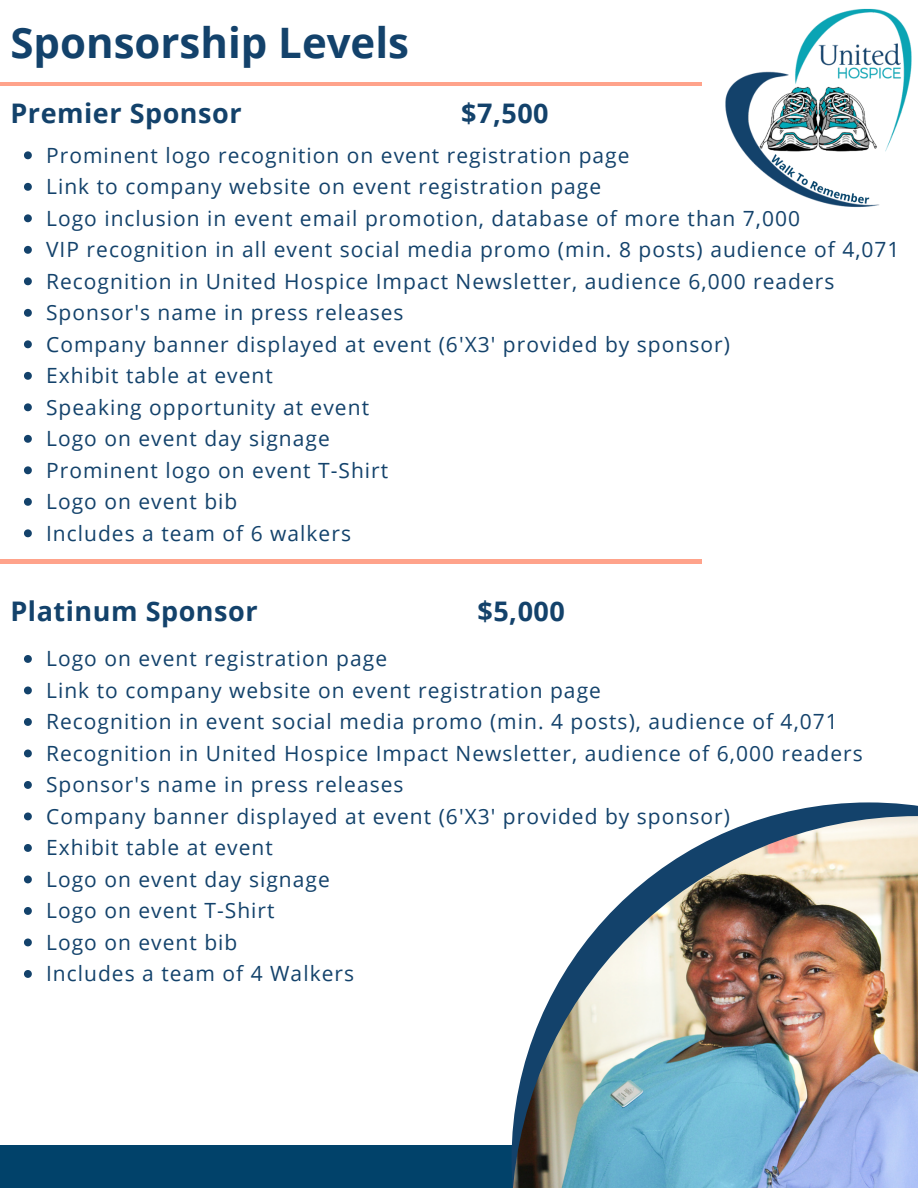
<style>
.page{position:relative;width:918px;height:1188px;background:#fff}
.page>*{position:absolute;margin:0;border:0;box-sizing:border-box;transform-origin:0 0}
.t1{font:700 42px "Open Sans";color:#13426b}
.t2{font:700 27px "Open Sans";letter-spacing:.02em;color:#13426b}
.t3{font:21px "Open Sans";letter-spacing:.05em;color:#13426b}
</style>
<div class="page">
<hr style="left:0;top:83px;width:702px;height:3px;background:#ffa38b">
<div style="left:0;top:1146px;width:918px;height:42px;background:#01426a"></div>
<img style="left:725px;top:8px;width:187px;height:199px">
<hr style="left:0;top:560px;width:702px;height:3px;background:#ffa38b">
<svg style="left:771px;top:802px;width:147px;height:14px;fill:#13426b"></svg>
<img style="left:512px;top:816px;width:406px;height:372px">
<svg style="left:24px;top:151px;width:8px;height:8px"></svg>
<svg style="left:24px;top:183px;width:8px;height:8px"></svg>
<svg style="left:24px;top:214px;width:8px;height:8px"></svg>
<svg style="left:24px;top:246px;width:8px;height:8px"></svg>
<svg style="left:24px;top:277px;width:8px;height:8px"></svg>
<svg style="left:24px;top:309px;width:8px;height:8px"></svg>
<svg style="left:24px;top:340px;width:8px;height:8px"></svg>
<svg style="left:24px;top:372px;width:8px;height:8px"></svg>
<svg style="left:24px;top:403px;width:8px;height:8px"></svg>
<svg style="left:24px;top:435px;width:8px;height:8px"></svg>
<svg style="left:24px;top:466px;width:8px;height:8px"></svg>
<svg style="left:24px;top:498px;width:8px;height:8px"></svg>
<svg style="left:24px;top:529px;width:8px;height:8px"></svg>
<svg style="left:24px;top:655px;width:8px;height:8px"></svg>
<svg style="left:24px;top:687px;width:8px;height:7px"></svg>
<svg style="left:24px;top:718px;width:8px;height:8px"></svg>
<svg style="left:24px;top:750px;width:8px;height:7px"></svg>
<svg style="left:24px;top:781px;width:8px;height:8px"></svg>
<svg style="left:24px;top:813px;width:8px;height:7px"></svg>
<svg style="left:24px;top:844px;width:8px;height:8px"></svg>
<svg style="left:24px;top:876px;width:8px;height:7px"></svg>
<svg style="left:24px;top:907px;width:8px;height:8px"></svg>
<svg style="left:24px;top:939px;width:8px;height:7px"></svg>
<svg style="left:24px;top:970px;width:8px;height:8px"></svg>
<p class="t1" style="left:10px;top:13px;width:400px">Sponsorship Levels</p>
<p class="t2" style="left:10px;top:94px;width:233px">Premier Sponsor</p>
<p class="t2" style="left:461px;top:94px;width:89px">$7,500</p>
<p class="t3" style="left:46px;top:140px;width:585px">Prominent logo recognition on event registration page</p>
<p class="t3" style="left:46px;top:172px;width:557px">Link to company website on event registration page</p>
<p class="t3" style="left:46px;top:203px;width:756px">Logo inclusion in event email promotion, database of more than 7,000</p>
<p class="t3" style="left:46px;top:235px;width:855px">VIP recognition in all event social media promo (min. 8 posts) audience of 4,071</p>
<p class="t3" style="left:46px;top:266px;width:790px">Recognition in United Hospice Impact Newsletter, audience 6,000 readers</p>
<p class="t3" style="left:46px;top:298px;width:359px">Sponsor's name in press releases</p>
<p class="t3" style="left:46px;top:329px;width:685px">Company banner displayed at event (6'X3' provided by sponsor)</p>
<p class="t3" style="left:46px;top:361px;width:228px">Exhibit table at event</p>
<p class="t3" style="left:46px;top:392px;width:324px">Speaking opportunity at event</p>
<p class="t3" style="left:46px;top:424px;width:285px">Logo on event day signage</p>
<p class="t3" style="left:46px;top:455px;width:344px">Prominent logo on event T-Shirt</p>
<p class="t3" style="left:46px;top:487px;width:193px">Logo on event bib</p>
<p class="t3" style="left:46px;top:518px;width:306px">Includes a team of 6 walkers</p>
<p class="t2" style="left:10px;top:592px;width:249px">Platinum Sponsor</p>
<p class="t2" style="left:477px;top:592px;width:89px">$5,000</p>
<p class="t3" style="left:46px;top:644px;width:343px">Logo on event registration page</p>
<p class="t3" style="left:46px;top:675px;width:556px">Link to company website on event registration page</p>
<p class="t3" style="left:46px;top:707px;width:793px">Recognition in event social media promo (min. 4 posts), audience of 4,071</p>
<p class="t3" style="left:46px;top:738px;width:818px">Recognition in United Hospice Impact Newsletter, audience of 6,000 readers</p>
<p class="t3" style="left:46px;top:770px;width:359px">Sponsor's name in press releases</p>
<p class="t3" style="left:46px;top:801px;width:685px">Company banner displayed at event (6'X3' provided by sponsor)</p>
<p class="t3" style="left:46px;top:833px;width:228px">Exhibit table at event</p>
<p class="t3" style="left:46px;top:864px;width:285px">Logo on event day signage</p>
<p class="t3" style="left:46px;top:896px;width:230px">Logo on event T-Shirt</p>
<p class="t3" style="left:46px;top:927px;width:193px">Logo on event bib</p>
<p class="t3" style="left:46px;top:959px;width:309px">Includes a team of 4 Walkers</p>
</div>
